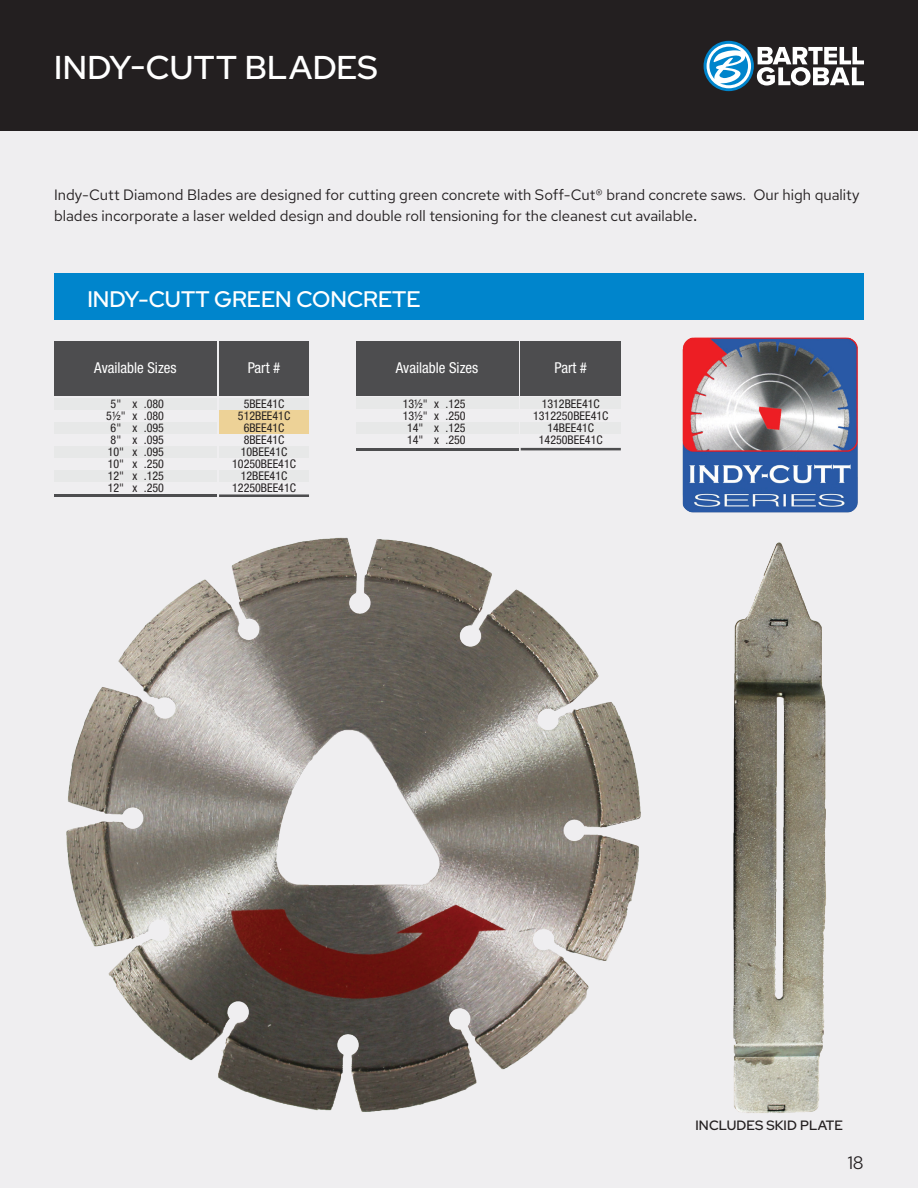
<style>
.page{position:relative;width:918px;height:1188px;background:#fff}
.page>*{position:absolute;margin:0;border:0;box-sizing:border-box;transform-origin:0 0}
.Main_Header{font:600 33px "Red Hat Display";letter-spacing:.01em;color:#fff}
.t1{font:600 22.5px "Red Hat Display";color:#fff}
.t2{font:18px "Red Hat Display";color:#231f20}
.Body_Text{font:15px/21.6px "Red Hat Text";color:#231f20}
.t3{font:condensed 15px "Helvetica Neue LT Std";color:#fff}
.Main_Header-2{font:600 13.5px "Red Hat Display";letter-spacing:.01em;color:#231f20}
.t4{font:condensed 12px "Helvetica Neue LT Std";color:#231f20}
.s1{font-family:"Helvetica Neue LT Std";font-stretch:condensed;font-size:18px}
</style>
<div class="page">
<div style="left:0;top:102px;width:918px;height:1086px;background:#efeef0"></div>
<div style="left:0;top:0;width:918px;height:131px;background:#231f20"></div>
<svg style="left:704px;top:41px;width:50px;height:50px"></svg>
<svg style="left:707px;top:44px;width:44px;height:44px;background:#75b3d4"></svg>
<svg style="left:757px;top:47px;width:107px;height:39px"></svg>
<div style="left:521px;top:398px;width:100px;height:11px;background:#e7e8e8"></div>
<div style="left:521px;top:422px;width:100px;height:12px;background:#e7e8e8"></div>
<div style="left:219px;top:398px;width:90px;height:12px;background:#e7e8e8"></div>
<div style="left:219px;top:422px;width:90px;height:12px;background:#edd297"></div>
<div style="left:219px;top:410px;width:90px;height:12px;background:#edd297"></div>
<div style="left:219px;top:446px;width:90px;height:12px;background:#e7e8e8"></div>
<div style="left:219px;top:470px;width:90px;height:12px;background:#e7e8e8"></div>
<div style="left:54px;top:341px;width:163px;height:55px;background:#4d4d4f"></div>
<div style="left:356px;top:341px;width:162px;height:54px;background:#4d4d4f"></div>
<div style="left:54px;top:398px;width:163px;height:12px;background:#e7e8e8"></div>
<div style="left:356px;top:398px;width:162px;height:11px;background:#e7e8e8"></div>
<div style="left:54px;top:422px;width:163px;height:12px;background:#e7e8e8"></div>
<div style="left:356px;top:422px;width:162px;height:12px;background:#e7e8e8"></div>
<div style="left:54px;top:446px;width:163px;height:12px;background:#e7e8e8"></div>
<div style="left:54px;top:470px;width:163px;height:12px;background:#e7e8e8"></div>
<hr style="left:54px;top:494px;width:163px;height:3px;background:#4d4d4f">
<hr style="left:356px;top:448px;width:162px;height:2px;background:#4d4d4f">
<svg style="left:219px;top:494px;width:90px;height:3px"></svg>
<svg style="left:521px;top:448px;width:100px;height:2px"></svg>
<div style="left:219px;top:341px;width:90px;height:55px;background:#4d4d4f"></div>
<div style="left:521px;top:341px;width:100px;height:54px;background:#4d4d4f"></div>
<div style="left:54px;top:274px;width:810px;height:46px;background:#0085cc"></div>
<img style="left:682px;top:337px;width:176px;height:176px">
<img style="left:66px;top:537px;width:575px;height:575px">
<img style="left:733px;top:542px;width:94px;height:571px">
<p class="Main_Header" style="left:54px;top:46px;width:325px">INDY-CUTT BLADES</p>
<p class="Body_Text" style="left:54px;top:183px;width:807px">Indy-Cutt Diamond Blades are designed for cutting green concrete with Soff-Cut® brand concrete saws. Our high quality blades incorporate a laser welded design and double roll tensioning for the cleanest cut available<span class="s1">.</span></p>
<p class="t1" style="left:87px;top:284px;width:335px">INDY-CUTT GREEN CONCRETE</p>
<p class="t3" style="left:94px;top:359px;width:84px">Available Sizes</p>
<p class="t3" style="left:396px;top:359px;width:84px">Available Sizes</p>
<p class="t4" style="left:111px;top:397px;width:12px">5"</p>
<p class="t4" style="left:106px;top:409px;width:21px">5½"</p>
<p class="t4" style="left:111px;top:421px;width:12px">6"</p>
<p class="t4" style="left:111px;top:433px;width:12px">8"</p>
<p class="t4" style="left:108px;top:445px;width:18px">10"</p>
<p class="t4" style="left:108px;top:457px;width:18px">10"</p>
<p class="t4" style="left:108px;top:469px;width:18px">12"</p>
<p class="t4" style="left:108px;top:481px;width:18px">12"</p>
<p class="t3" style="left:248px;top:359px;width:34px">Part #</p>
<p class="t3" style="left:554px;top:359px;width:34px">Part #</p>
<p class="t4" style="left:542px;top:396px;width:60px">1312BEE41C</p>
<p class="t4" style="left:533px;top:408px;width:77px">1312250BEE41C</p>
<p class="t4" style="left:547px;top:420px;width:48px">14BEE41C</p>
<p class="t4" style="left:539px;top:432px;width:65px">14250BEE41C</p>
<p class="t4" style="left:403px;top:396px;width:27px">13½"</p>
<p class="t4" style="left:403px;top:408px;width:27px">13½"</p>
<p class="t4" style="left:407px;top:420px;width:18px">14"</p>
<p class="t4" style="left:407px;top:432px;width:18px">14"</p>
<p class="t4" style="left:446px;top:396px;width:22px">.125</p>
<p class="t4" style="left:446px;top:408px;width:22px">.250</p>
<p class="t4" style="left:446px;top:420px;width:22px">.125</p>
<p class="t4" style="left:446px;top:432px;width:22px">.250</p>
<p class="t4" style="left:244px;top:397px;width:42px">5BEE41C</p>
<p class="t4" style="left:238px;top:409px;width:54px">512BEE41C</p>
<p class="t4" style="left:244px;top:421px;width:42px">6BEE41C</p>
<p class="t4" style="left:244px;top:433px;width:42px">8BEE41C</p>
<p class="t4" style="left:241px;top:445px;width:48px">10BEE41C</p>
<p class="t4" style="left:232px;top:457px;width:65px">10250BEE41C</p>
<p class="t4" style="left:241px;top:469px;width:48px">12BEE41C</p>
<p class="t4" style="left:232px;top:481px;width:65px">12250BEE41C</p>
<p class="t4" style="left:144px;top:397px;width:22px">.080</p>
<p class="t4" style="left:144px;top:409px;width:22px">.080</p>
<p class="t4" style="left:144px;top:421px;width:22px">.095</p>
<p class="t4" style="left:144px;top:433px;width:22px">.095</p>
<p class="t4" style="left:144px;top:445px;width:22px">.095</p>
<p class="t4" style="left:144px;top:457px;width:22px">.250</p>
<p class="t4" style="left:144px;top:469px;width:22px">.125</p>
<p class="t4" style="left:144px;top:481px;width:22px">.250</p>
<p class="t4" style="left:434px;top:396px;width:6px">x</p>
<p class="t4" style="left:434px;top:408px;width:6px">x</p>
<p class="t4" style="left:434px;top:420px;width:6px">x</p>
<p class="t4" style="left:434px;top:432px;width:6px">x</p>
<p class="t4" style="left:132px;top:397px;width:6px">x</p>
<p class="t4" style="left:132px;top:409px;width:6px">x</p>
<p class="t4" style="left:132px;top:421px;width:6px">x</p>
<p class="t4" style="left:132px;top:433px;width:6px">x</p>
<p class="t4" style="left:132px;top:445px;width:6px">x</p>
<p class="t4" style="left:132px;top:457px;width:6px">x</p>
<p class="t4" style="left:132px;top:469px;width:6px">x</p>
<p class="t4" style="left:132px;top:481px;width:6px">x</p>
<p class="Main_Header-2" style="left:696px;top:1116px;width:149px">INCLUDES SKID PLATE</p>
<h3 class="t2" style="left:848px;top:1151px;width:18px">18</h3>
</div>
